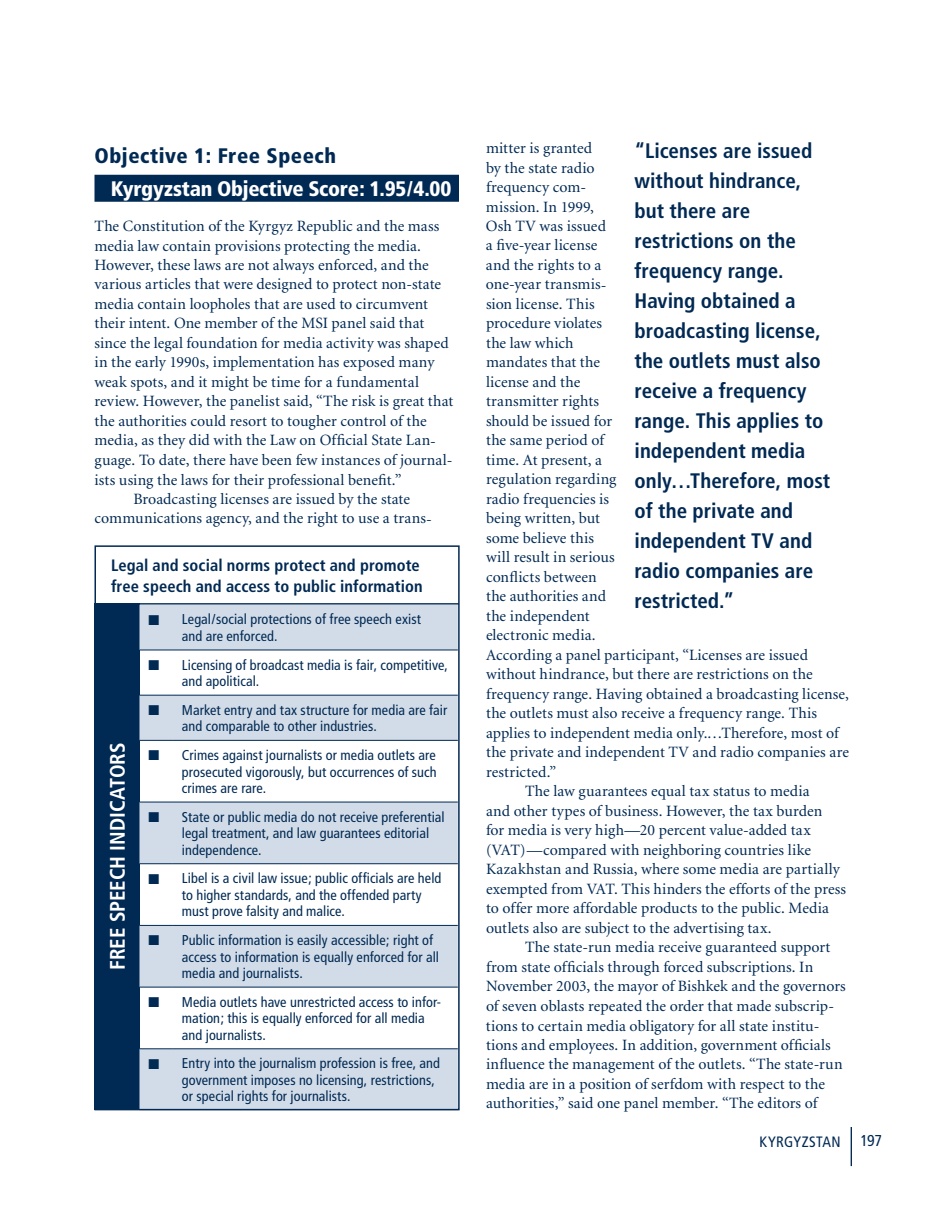
<style>
.page{position:relative;width:945px;height:1215px;background:#fff}
.page>*{position:absolute;margin:0;border:0;box-sizing:border-box;transform-origin:0 0}
.t1{font:700 condensed 21px/30px "Frutiger";color:#002953}
.t2{font:900 condensed 21px "Frutiger";letter-spacing:-.01em;color:#fff}
.t3{font:900 condensed 21px "Frutiger";letter-spacing:.025em;color:#002953}
.t4{font:700 condensed 21px "Frutiger";color:#fff}
.t5{font:700 condensed 16.5px/21px "Frutiger";letter-spacing:.005em;color:#002953}
.t6{font:15.75px "Minion";letter-spacing:.005em;color:#002953}
.t7{font:condensed 15.75px "Frutiger";color:#002953}
.t8{font:condensed 15px "Frutiger";letter-spacing:.025em;color:#002953}
.t9{font:condensed 14.25px/16.5px "Frutiger";letter-spacing:.005em;color:#002953}
</style>
<div class="page">
<div style="left:94px;top:175px;width:365px;height:27px;background:#002953"></div>
<hr style="left:851px;top:1127px;width:1px;height:39px;background:#002953">
<div style="left:95px;top:603px;width:45px;height:506px;background:#002953"></div>
<hr style="left:96px;top:603px;width:363px;height:2px;background:#002953">
<svg style="left:140px;top:605px;width:317px;height:502px;fill:#d2dce8"></svg>
<hr style="left:140px;top:650px;width:33px;height:1px;background:#002953">
<hr style="left:173px;top:650px;width:285px;height:1px;background:#002953">
<hr style="left:140px;top:695px;width:33px;height:1px;background:#002953">
<hr style="left:173px;top:695px;width:285px;height:1px;background:#002953">
<hr style="left:140px;top:740px;width:33px;height:1px;background:#002953">
<hr style="left:173px;top:740px;width:285px;height:1px;background:#002953">
<hr style="left:140px;top:802px;width:33px;height:1px;background:#002953">
<hr style="left:173px;top:802px;width:285px;height:1px;background:#002953">
<hr style="left:140px;top:863px;width:33px;height:1px;background:#002953">
<hr style="left:173px;top:863px;width:285px;height:1px;background:#002953">
<hr style="left:140px;top:925px;width:33px;height:1px;background:#002953">
<hr style="left:173px;top:925px;width:285px;height:1px;background:#002953">
<hr style="left:140px;top:987px;width:33px;height:1px;background:#002953">
<hr style="left:173px;top:987px;width:285px;height:1px;background:#002953">
<hr style="left:140px;top:1048px;width:33px;height:1px;background:#002953">
<hr style="left:173px;top:1048px;width:285px;height:1px;background:#002953">
<div style="left:95px;top:545px;width:365px;height:565px;border:2px solid #002953"></div>
<h1 class="t3" style="left:94px;top:143px;width:243px">Objective 1: Free Speech</h1>
<h1 class="t2" style="left:111px;top:176px;width:342px">Kyrgyzstan Objective Score: 1.95/4.00</h1>
<p class="t6" style="left:94px;top:218px;width:347px">The Constitution of the Kyrgyz Republic and the mass</p>
<p class="t6" style="left:94px;top:238px;width:328px">media law contain provisions protecting the media.</p>
<p class="t6" style="left:94px;top:257px;width:336px">However, these laws are not always enforced, and the</p>
<p class="t6" style="left:94px;top:277px;width:348px">various articles that were designed to protect non-state</p>
<p class="t6" style="left:94px;top:296px;width:335px">media contain loopholes that are used to circumvent</p>
<p class="t6" style="left:94px;top:316px;width:331px">their intent. One member of the MSI panel said that</p>
<p class="t6" style="left:94px;top:335px;width:356px">since the legal foundation for media activity was shaped</p>
<p class="t6" style="left:94px;top:355px;width:341px">in the early 1990s, implementation has exposed many</p>
<p class="t6" style="left:94px;top:374px;width:326px">weak spots, and it might be time for a fundamental</p>
<p class="t6" style="left:94px;top:394px;width:360px">review. However, the panelist said, “The risk is great that</p>
<p class="t6" style="left:94px;top:413px;width:334px">the authorities could resort to tougher control of the</p>
<p class="t6" style="left:94px;top:433px;width:343px">media, as they did with the Law on Official State Lan-</p>
<p class="t6" style="left:94px;top:452px;width:360px">guage. To date, there have been few instances of journal-</p>
<p class="t6" style="left:95px;top:472px;width:309px">ists using the laws for their professional benefit.”</p>
<p class="t6" style="left:134px;top:491px;width:278px">Broadcasting licenses are issued by the state</p>
<p class="t6" style="left:95px;top:511px;width:339px">communications agency, and the right to use a trans-</p>
<p class="t5" style="left:111px;top:555px;width:313px">Legal and social norms protect and promote free speech and access to public information</p>
<h1 class="t4" style="left:105px;top:970px;width:229px;rotate:-90deg">FREE SPEECH INDICATORS</h1>
<p class="t9" style="left:182px;top:611px;width:241px;text-indent:-33px">■ Legal/social protections of free speech exist and are enforced.</p>
<p class="t9" style="left:182px;top:657px;width:267px;text-indent:-33px">■ Licensing of broadcast media is fair, competitive, and apolitical.</p>
<p class="t9" style="left:182px;top:702px;width:267px;text-indent:-33px">■ Market entry and tax structure for media are fair and comparable to other industries.</p>
<p class="t9" style="left:182px;top:747px;width:256px;text-align:justify;text-indent:-33px">■ Crimes against journalists or media outlets are prosecuted vigorously, but occurrences of such crimes are rare.</p>
<p class="t9" style="left:182px;top:809px;width:264px;text-indent:-33px">■ State or public media do not receive preferential legal treatment, and law guarantees editorial independence.</p>
<p class="t9" style="left:182px;top:870px;width:261px;text-indent:-33px">■ Libel is a civil law issue; public officials are held to higher standards, and the offended party must prove falsity and malice.</p>
<p class="t9" style="left:182px;top:932px;width:259px;text-indent:-33px">■ Public information is easily accessible; right of access to information is equally enforced for all media and journalists.</p>
<p class="t9" style="left:182px;top:994px;width:261px;text-indent:-33px">■ Media outlets have unrestricted access to infor&shy;mation; this is equally enforced for all media and journalists.</p>
<p class="t9" style="left:182px;top:1055px;width:260px;text-indent:-33px">■ Entry into the journalism profession is free, and government imposes no licensing, restrictions, or special rights for journalists.</p>
<p class="t6" style="left:486px;top:140px;width:108px">mitter is granted</p>
<p class="t6" style="left:486px;top:160px;width:110px">by the state radio</p>
<p class="t6" style="left:486px;top:179px;width:102px">frequency com-</p>
<p class="t6" style="left:486px;top:199px;width:109px">mission. In 1999,</p>
<p class="t6" style="left:486px;top:218px;width:121px">Osh TV was issued</p>
<p class="t6" style="left:486px;top:238px;width:113px">a five-year license</p>
<p class="t6" style="left:486px;top:257px;width:117px">and the rights to a</p>
<p class="t6" style="left:486px;top:277px;width:122px">one-year transmis-</p>
<p class="t6" style="left:486px;top:296px;width:110px">sion license. This</p>
<p class="t6" style="left:486px;top:316px;width:118px">procedure violates</p>
<p class="t6" style="left:486px;top:335px;width:89px">the law which</p>
<p class="t6" style="left:486px;top:355px;width:116px">mandates that the</p>
<p class="t6" style="left:486px;top:374px;width:96px">license and the</p>
<p class="t6" style="left:486px;top:394px;width:115px">transmitter rights</p>
<p class="t6" style="left:486px;top:413px;width:128px">should be issued for</p>
<p class="t6" style="left:486px;top:433px;width:120px">the same period of</p>
<p class="t6" style="left:486px;top:452px;width:117px">time. At present, a</p>
<p class="t6" style="left:486px;top:472px;width:132px">regulation regarding</p>
<p class="t6" style="left:486px;top:491px;width:125px">radio frequencies is</p>
<p class="t6" style="left:486px;top:511px;width:116px">being written, but</p>
<p class="t6" style="left:486px;top:530px;width:110px">some believe this</p>
<p class="t6" style="left:486px;top:550px;width:130px">will result in serious</p>
<p class="t6" style="left:486px;top:569px;width:112px">conflicts between</p>
<p class="t6" style="left:486px;top:589px;width:122px">the authorities and</p>
<p class="t6" style="left:486px;top:608px;width:105px">the independent</p>
<p class="t6" style="left:486px;top:628px;width:111px">electronic media.</p>
<p class="t6" style="left:486px;top:647px;width:323px">According a panel participant, “Licenses are issued</p>
<p class="t6" style="left:486px;top:667px;width:328px">without hindrance, but there are restrictions on the</p>
<p class="t6" style="left:486px;top:686px;width:365px">frequency range. Having obtained a broadcasting license,</p>
<p class="t6" style="left:486px;top:706px;width:333px">the outlets must also receive a frequency range. This</p>
<p class="t6" style="left:486px;top:725px;width:354px">applies to independent media only.…Therefore, most of</p>
<p class="t6" style="left:486px;top:745px;width:365px">the private and independent TV and radio companies are</p>
<p class="t6" style="left:486px;top:764px;width:72px">restricted.”</p>
<p class="t6" style="left:525px;top:784px;width:286px">The law guarantees equal tax status to media</p>
<p class="t6" style="left:486px;top:803px;width:338px">and other types of business. However, the tax burden</p>
<p class="t6" style="left:486px;top:823px;width:326px">for media is very high—20 percent value-added tax</p>
<p class="t6" style="left:486px;top:842px;width:327px">(VAT)—compared with neighboring countries like</p>
<p class="t6" style="left:486px;top:862px;width:356px">Kazakhstan and Russia, where some media are partially</p>
<p class="t6" style="left:486px;top:881px;width:362px">exempted from VAT. This hinders the efforts of the press</p>
<p class="t6" style="left:486px;top:901px;width:344px">to offer more affordable products to the public. Media</p>
<p class="t6" style="left:486px;top:920px;width:287px">outlets also are subject to the advertising tax.</p>
<p class="t6" style="left:525px;top:940px;width:307px">The state-run media receive guaranteed support</p>
<p class="t6" style="left:486px;top:959px;width:329px">from state officials through forced subscriptions. In</p>
<p class="t6" style="left:486px;top:979px;width:361px">November 2003, the mayor of Bishkek and the governors</p>
<p class="t6" style="left:486px;top:998px;width:350px">of seven oblasts repeated the order that made subscrip-</p>
<p class="t6" style="left:486px;top:1018px;width:335px">tions to certain media obligatory for all state institu-</p>
<p class="t6" style="left:486px;top:1037px;width:346px">tions and employees. In addition, government officials</p>
<p class="t6" style="left:486px;top:1057px;width:358px">influence the management of the outlets. “The state-run</p>
<p class="t6" style="left:486px;top:1076px;width:341px">media are in a position of serfdom with respect to the</p>
<p class="t6" style="left:486px;top:1096px;width:333px">authorities,” said one panel member. “The editors of</p>
<p class="t8" style="left:759px;top:1133px;width:83px">KYRGYZSTAN</p>
<p class="t7" style="left:860px;top:1131px;width:23px">197</p>
<p class="t1" style="left:635px;top:136px;width:197px">“Licenses are issued without hindrance, but there are restrictions on the frequency range.<br>Having obtained a broadcasting license, the outlets must also receive a frequency range. This applies to independent media only…Therefore, most of the private and independent TV and radio companies are restricted.”</p>
</div>
